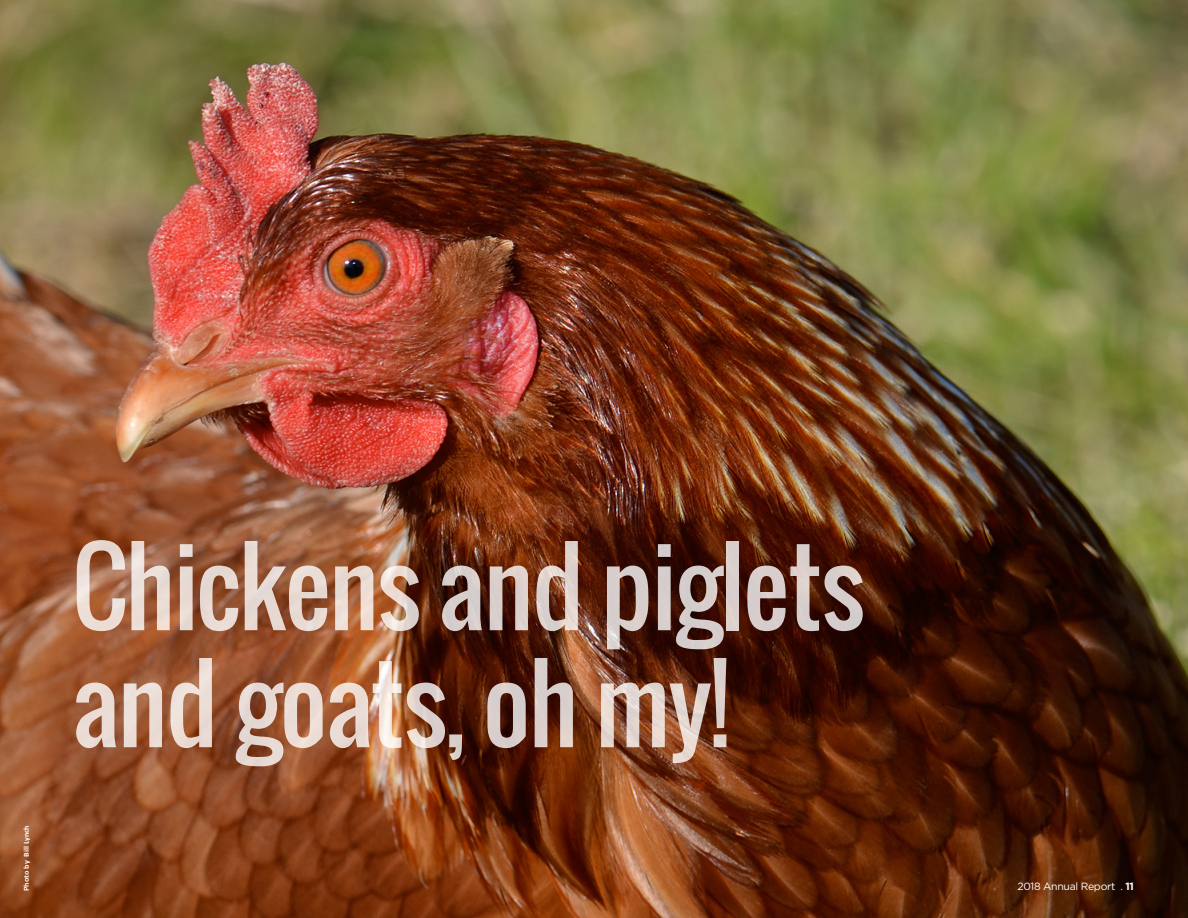
<style>
.page{position:relative;width:1188px;height:918px;background:#fff}
.page>*{position:absolute;margin:0;border:0;box-sizing:border-box;transform-origin:0 0}
.t1{font:102px/117px "Oswald";letter-spacing:-.015em;color:rgb(255 255 255/.8)}
.t2{font:10.5px "Gotham";letter-spacing:-.025em;color:#fff}
.t3{font:700 7.5px "Calibri";color:#fff;scale:1.09 1}
.s1{font-weight:700}
</style>
<div class="page">
<img style="left:0;top:0;width:1188px;height:918px">
<img style="left:0;top:580px;width:1px;height:338px">
<hr style="left:0;top:540px;width:1px;height:40px;background:#535860">
<p class="t3" style="left:24px;top:891px;width:62px;rotate:-90deg">Photo by Bill Lynch</p>
<p class="t1" style="left:72px;top:537px;width:794px">Chickens and piglets and goats, oh my!</p>
<p class="t2" style="left:1017px;top:883px;width:118px">2018 Annual Report . <span class="s1">11</span></p>
</div>
